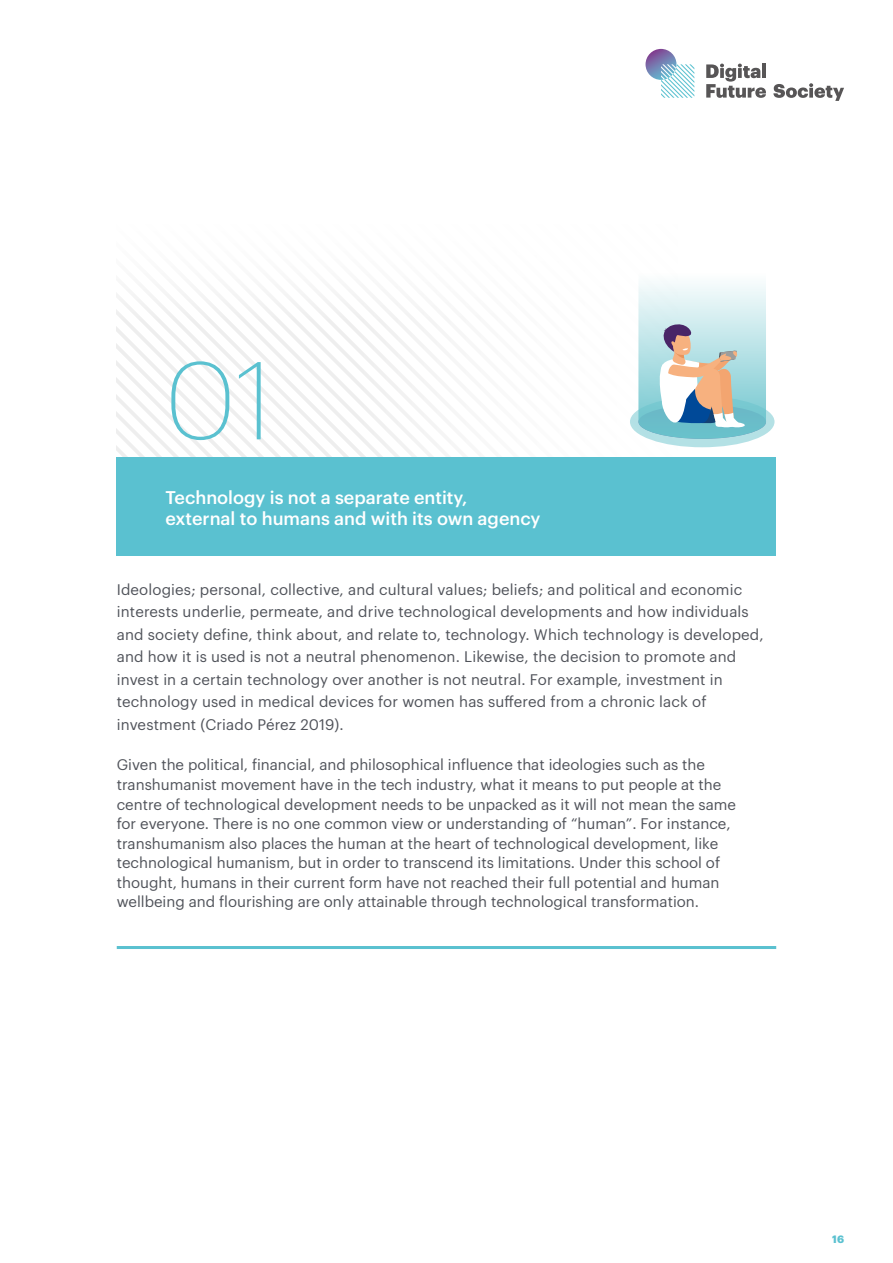
<style>
.page{position:relative;width:893px;height:1263px;background:#fff}
.page>*{position:absolute;margin:0;border:0;box-sizing:border-box;transform-origin:0 0}
.Nota_al_pie{font:200 108px "Graphik";color:#5ac1d0}
.t1{font:500 18px "Graphik";color:#fff}
.texto{font:15px/19.5px "Graphik";color:#50535a}
.Intro_cap{font:15px/22.5px "Graphik";letter-spacing:.01em;color:#50535a}
.t2{font:700 10.5px "Graphik";color:#5ac1d0}
</style>
<div class="page">
<svg style="left:706px;top:64px;width:60px;height:34px"></svg>
<svg style="left:773px;top:83px;width:71px;height:18px"></svg>
<svg style="left:645px;top:49px;width:49px;height:49px"></svg>
<svg style="left:335px;top:323px;width:17px;height:134px"></svg>
<svg style="left:318px;top:323px;width:17px;height:134px"></svg>
<svg style="left:301px;top:323px;width:17px;height:134px"></svg>
<svg style="left:117px;top:323px;width:184px;height:134px"></svg>
<svg style="left:352px;top:323px;width:424px;height:135px"></svg>
<svg style="left:591px;top:283px;width:185px;height:174px"></svg>
<div style="left:117px;top:458px;width:659px;height:98px;background:#5ac1d0"></div>
<hr style="left:117px;top:946px;width:659px;height:3px;background:#5ac1d0">
<p class="Nota_al_pie" style="left:165px;top:323px;width:110px">01</p>
<p class="t1" style="left:165px;top:484px;width:303px">Technology is not a separate entity,</p>
<p class="t1" style="left:165px;top:505px;width:377px">external to humans and with its own agency</p>
<p class="Intro_cap" style="left:117px;top:577px;width:648px">Ideologies; personal, collective, and cultural values; beliefs; and political and economic interests underlie, permeate, and drive technological developments and how individuals and society define, think about, and relate to, technology. Which technology is developed, and how it is used is not a neutral phenomenon. Likewise, the decision to promote and invest in a certain technology over another is not neutral. For example, investment in technology used in medical devices for women has suffered from a chronic lack of investment (Criado Pérez 2019).</p>
<p class="texto" style="left:117px;top:754px;width:621px">Given the political, financial, and philosophical influence that ideologies such as the transhumanist movement have in the tech industry, what it means to put people at the centre of technological development needs to be unpacked as it will not mean the same for everyone. There is no one common view or understanding of “human”. For instance, transhumanism also places the human at the heart of technological development, like technological humanism, but in order to transcend its limitations. Under this school of thought, humans in their current form have not reached their full potential and human wellbeing and flourishing are only attainable through technological transformation.</p>
<p class="t2" style="left:832px;top:1231px;width:13px">16</p>
</div>
